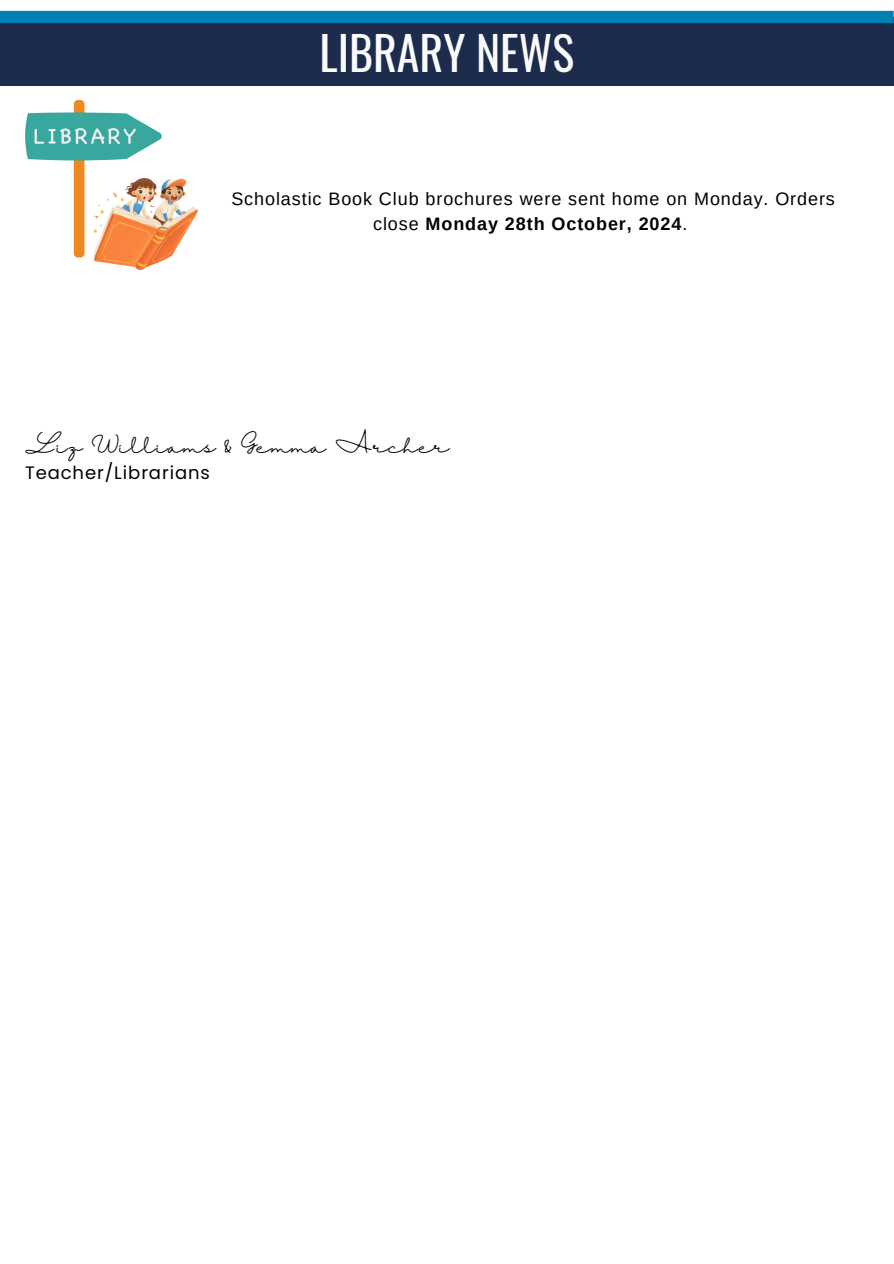
<style>
.page{position:relative;width:894px;height:1264px;background:#fff}
.page>*{position:absolute;margin:0;border:0;box-sizing:border-box;transform-origin:0 0}
.t1{font:45.9px "Oswald";color:#fafafa}
.t2{font:18px/24.8px "Arimo";letter-spacing:.05em;color:#000;text-align:center}
.t3{font:18px "Halimun";letter-spacing:.05em;color:#000}
.t4{font:18px "Poppins";letter-spacing:.05em;color:#000}
.s1{font-weight:700}
</style>
<div class="page">
<div style="left:0;top:17px;width:893px;height:69px;background:#1d2b4d"></div>
<div style="left:0;top:11px;width:893px;height:12px;background:#007fb3"></div>
<div style="left:74px;top:100px;width:10px;height:157px;background:#ed891f;border-radius:4px"></div>
<svg style="left:25px;top:112px;width:137px;height:48px"></svg>
<img style="left:94px;top:178px;width:103px;height:92px">
<p class="t1" style="left:319px;top:17px;width:256px">LIBRARY NEWS</p>
<p class="t2" style="left:231px;top:187px;width:605px">Scholastic Book Club brochures were sent home on Monday. Orders close <span class="s1">Monday 28th October, 2024</span>.</p>
<p class="t3" style="left:25px;top:436px;width:425px">Liz Williams &amp; Gemma Archer</p>
<p class="t4" style="left:25px;top:460px;width:186px">Teacher/Librarians</p>
</div>
